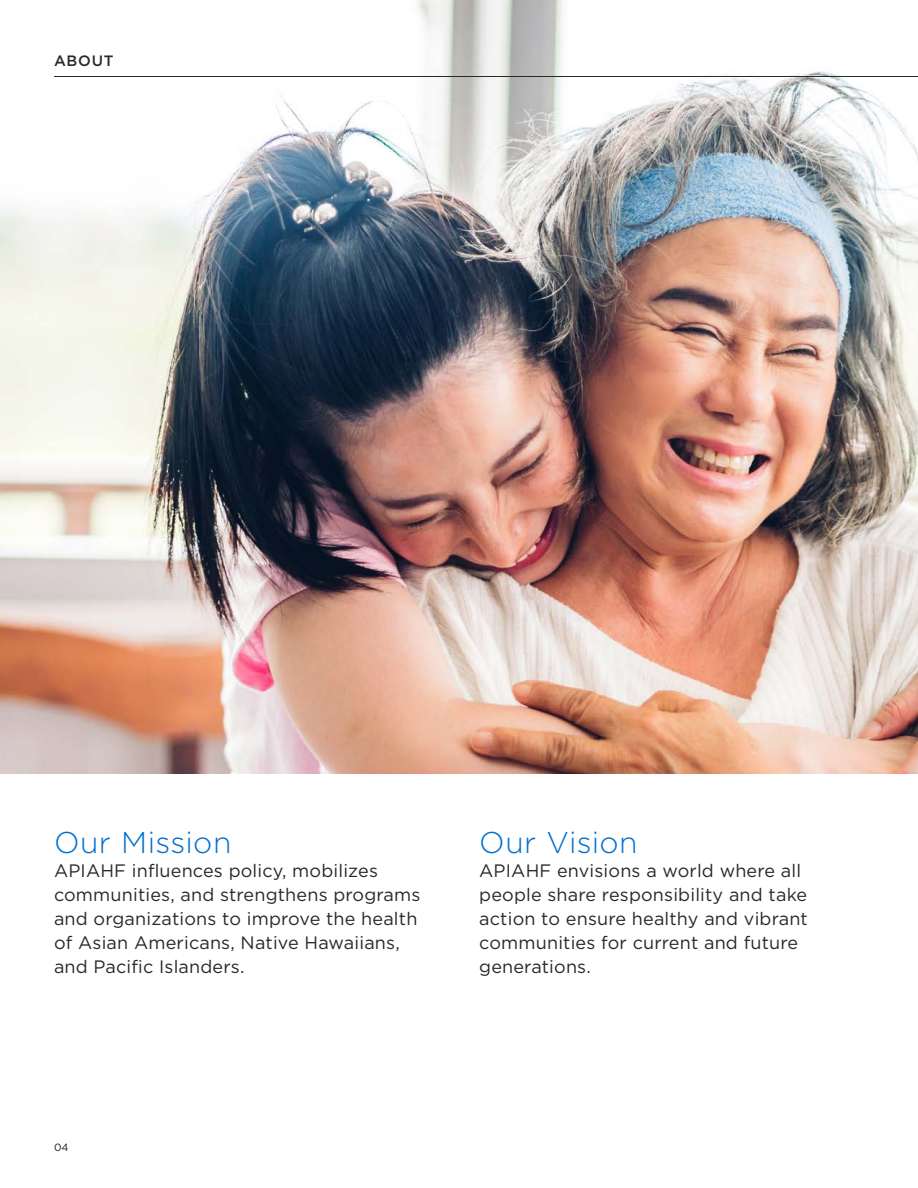
<style>
.page{position:relative;width:918px;height:1188px;background:#fff}
.page>*{position:absolute;margin:0;border:0;box-sizing:border-box;transform-origin:0 0}
.B_-_Section_Headings{font:300 30px "Gotham";letter-spacing:.015em;color:#006fcf}
.C_-_Copy__12pt{font:18px/24px "Gotham";letter-spacing:.01em;color:#2a2929}
.Header_-_Section_Nam{font:500 15px "Gotham";letter-spacing:.05em;color:#2a2929}
.t1{font:10.5px "Gotham";color:#231f20}
</style>
<div class="page">
<img style="left:0;top:0;width:918px;height:773px">
<hr style="left:54px;top:76px;width:864px;height:1px;background:#2a2929">
<p class="Header_-_Section_Nam" style="left:54px;top:51px;width:61px">ABOUT</p>
<p class="B_-_Section_Headings" style="left:54px;top:827px;width:179px">Our Mission</p>
<p class="C_-_Copy__12pt" style="left:54px;top:859px;width:368px">APIAHF influences policy, mobilizes communities, and strengthens programs and organizations to improve the health of Asian Americans, Native Hawaiians, and Pacific Islanders.</p>
<p class="B_-_Section_Headings" style="left:479px;top:827px;width:160px">Our Vision</p>
<p class="C_-_Copy__12pt" style="left:479px;top:859px;width:330px">APIAHF envisions a world where all people share responsibility and take action to ensure healthy and vibrant communities for current and future generations.</p>
<p class="t1" style="left:54px;top:1140px;width:16px">04</p>
</div>
